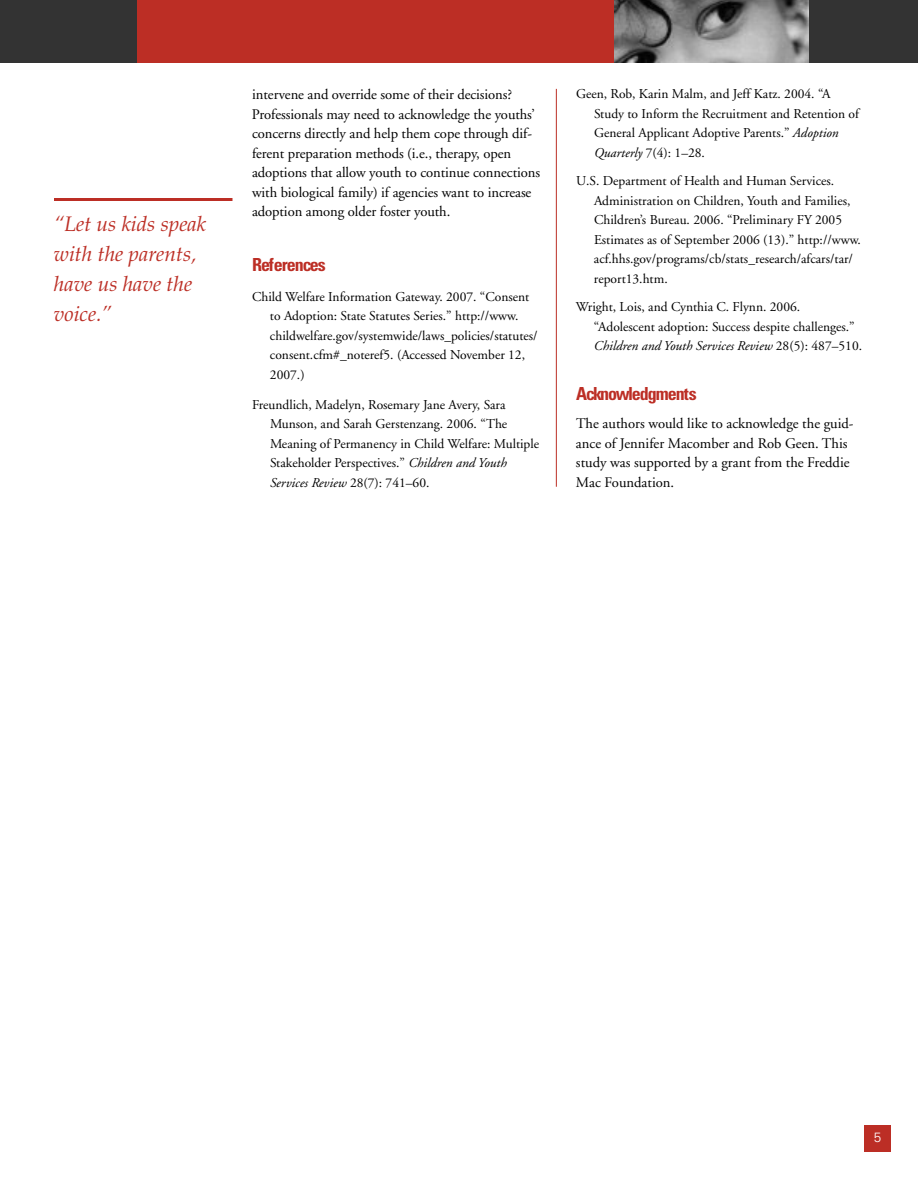
<style>
.page{position:relative;width:918px;height:1188px;background:#fff}
.page>*{position:absolute;margin:0;border:0;box-sizing:border-box;transform-origin:0 0}
.t1{font:italic 21px/30px "Palatino";color:#bc2e25}
.t2{font:700 condensed 18px "Univers";letter-spacing:-.055em;color:#bc2e25}
.t3{font:14.7px/19.5px "Adobe Garamond";letter-spacing:-.005em;color:#000}
.t4{font:13.5px/19.5px "Adobe Garamond";color:#000}
.t5{font:300 13.5px "Univers";color:#fff}
.s1{font-style:italic}
</style>
<div class="page">
<div style="left:864px;top:1125px;width:27px;height:27px;background:#bc2e25"></div>
<hr style="left:556px;top:89px;width:1px;height:398px;background:#bc2e25">
<div style="left:0;top:0;width:918px;height:63px;background:#bc2e25"></div>
<div style="left:0;top:0;width:137px;height:63px;background:#333"></div>
<div style="left:806px;top:0;width:112px;height:63px;background:#333"></div>
<img style="left:615px;top:0;width:193px;height:63px">
<hr style="left:54px;top:198px;width:178px;height:3px;background:#bc2e25">
<h1 class="t1" style="left:54px;top:211px;width:154px">“Let us kids speak with the parents, have us have the voice.”</h1>
<p class="t3" style="left:252px;top:86px;width:290px">intervene and override some of their decisions?<br>Professionals may need to acknowledge the youths’ concerns directly and help them cope through dif&shy;ferent preparation methods (i.e., therapy, open adoptions that allow youth to continue connections with biological family) if agencies want to increase adoption among older foster youth.</p>
<h2 class="t2" style="left:252px;top:258px;width:75px">References</h2>
<p class="t4" style="left:270px;top:288px;width:269px;text-indent:-18px">Child Welfare Information Gateway. 2007. “Consent to Adoption: State Statutes Series.” http://www. childwelfare.gov/systemwide/laws_policies/statutes/ consent.cfm#_noteref5. (Accessed November 12, 2007.)</p>
<p class="t4" style="left:270px;top:396px;width:271px;text-indent:-18px">Freundlich, Madelyn, Rosemary Jane Avery, Sara Munson, and Sarah Gerstenzang. 2006. “The Meaning of Permanency in Child Welfare: Multiple Stakeholder Perspectives.” <span class="s1">Children and Youth Services Review</span> 28(7): 741–60.</p>
<p class="t4" style="left:594px;top:85px;width:267px;text-indent:-18px">Geen, Rob, Karin Malm, and Jeff Katz. 2004. “A Study to Inform the Recruitment and Retention of General Applicant Adoptive Parents.” <span class="s1">Adoption Quarterly</span> 7(4): 1–28.</p>
<p class="t4" style="left:594px;top:172px;width:268px;text-indent:-18px">U.S. Department of Health and Human Services.<br>Administration on Children, Youth and Families, Children’s Bureau. 2006. “Preliminary FY 2005<br>Estimates as of September 2006 (13).” http://www. acf.hhs.gov/programs/cb/stats_research/afcars/tar/ report13.htm.</p>
<p class="t4" style="left:594px;top:298px;width:270px;text-indent:-18px">Wright, Lois, and Cynthia C. Flynn. 2006. “Adolescent adoption: Success despite challenges.”<br><span class="s1">Children and Youth Services Review</span> 28(5): 487–510.</p>
<h2 class="t2" style="left:576px;top:387px;width:122px">Acknowledgments</h2>
<p class="t3" style="left:576px;top:415px;width:279px">The authors would like to acknowledge the guid&shy;ance of Jennifer Macomber and Rob Geen. This study was supported by a grant from the Freddie Mac Foundation.</p>
<p class="t5" style="left:874px;top:1132px;width:9px">5</p>
</div>
